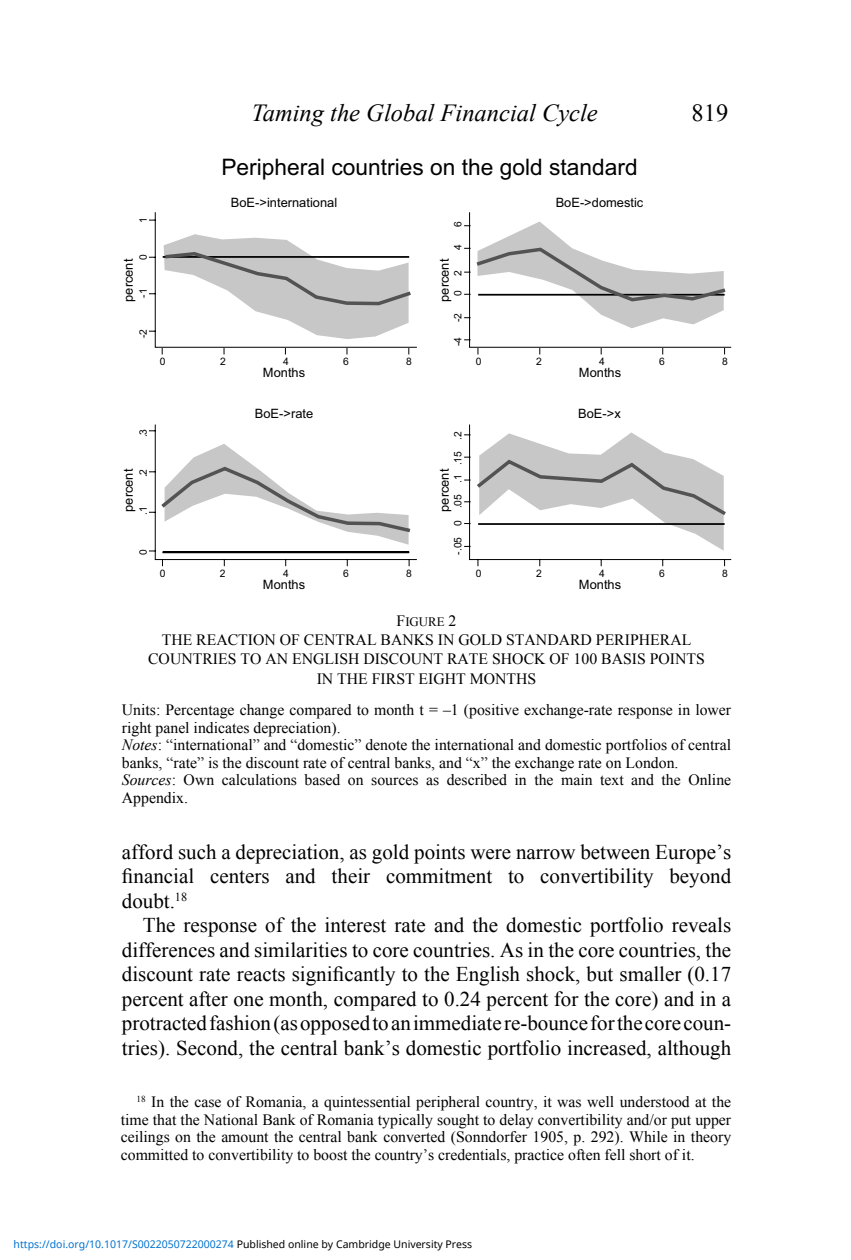
<style>
.page{position:relative;width:851px;height:1260px;background:#fff}
.page>*{position:absolute;margin:0;border:0;box-sizing:border-box;transform-origin:0 0}
.t1{font:italic 24.5px "Times New Roman";color:#000}
.t2{font:24.5px "Times New Roman";color:#000}
.t3{font:22.75px "Arial";color:#000}
.t4{font:21px/24.5px "Times New Roman";color:#000;text-align:justify}
.t5{font:15.75px/17.5px "Times New Roman";color:#000}
.t6{font:12.95px "Arial";color:#000}
.t7{font:12.78px "Times New Roman";color:#000}
.t8{font:10.5px "Noto Sans";color:#0172cf}
.t9{font:10.33px "Arial";color:#000}
.s1{font-size:15.75px}
.s2{font-style:italic}
.s3{color:#000}
</style>
<div class="page">
<svg style="left:149px;top:212px;width:582px;height:355px"></svg>
<hr style="left:163px;top:551px;width:246px;height:2px;background:#000">
<svg style="left:157px;top:246px;width:572px;height:289px"></svg>
<h1 class="t1" style="left:251px;top:96px;width:348px">Taming the Global Financial Cycle</h1>
<h1 class="t2" style="left:691px;top:96px;width:38px">819</h1>
<h2 class="t3" style="left:221px;top:152px;width:417px">Peripheral countries on the gold standard</h2>
<p class="t6" style="left:231px;top:193px;width:108px">BoE-&gt;international</p>
<p class="t6" style="left:555px;top:193px;width:89px">BoE-&gt;domestic</p>
<p class="t9" style="left:136px;top:223px;width:7px;rotate:-90deg">1</p>
<p class="t9" style="left:451px;top:227px;width:7px;rotate:-90deg">6</p>
<p class="t9" style="left:451px;top:250px;width:7px;rotate:-90deg">4</p>
<p class="t9" style="left:136px;top:260px;width:7px;rotate:-90deg">0</p>
<p class="t6" style="left:120px;top:302px;width:44px;rotate:-90deg">percent</p>
<p class="t9" style="left:136px;top:298px;width:11px;rotate:-90deg">-1</p>
<p class="t6" style="left:436px;top:302px;width:44px;rotate:-90deg">percent</p>
<p class="t9" style="left:451px;top:276px;width:7px;rotate:-90deg">2</p>
<p class="t9" style="left:451px;top:296px;width:7px;rotate:-90deg">0</p>
<p class="t9" style="left:451px;top:322px;width:11px;rotate:-90deg">-2</p>
<p class="t9" style="left:136px;top:338px;width:11px;rotate:-90deg">-2</p>
<p class="t9" style="left:451px;top:346px;width:11px;rotate:-90deg">-4</p>
<p class="t9" style="left:160px;top:355px;width:7px">0</p>
<p class="t9" style="left:220px;top:355px;width:7px">2</p>
<p class="t9" style="left:283px;top:355px;width:7px">4</p>
<p class="t9" style="left:343px;top:355px;width:7px">6</p>
<p class="t9" style="left:406px;top:355px;width:7px">8</p>
<p class="t9" style="left:476px;top:355px;width:7px">0</p>
<p class="t9" style="left:536px;top:355px;width:7px">2</p>
<p class="t9" style="left:599px;top:355px;width:7px">4</p>
<p class="t9" style="left:659px;top:355px;width:7px">6</p>
<p class="t9" style="left:722px;top:355px;width:7px">8</p>
<p class="t6" style="left:263px;top:364px;width:44px">Months</p>
<p class="t6" style="left:579px;top:364px;width:44px">Months</p>
<p class="t6" style="left:255px;top:405px;width:60px">BoE-&gt;rate</p>
<p class="t6" style="left:578px;top:405px;width:44px">BoE-&gt;x</p>
<p class="t9" style="left:136px;top:437px;width:10px;rotate:-90deg">.3</p>
<p class="t9" style="left:451px;top:555px;width:125px;rotate:-90deg">-.05 0 .05 .1 .15 .2</p>
<p class="t6" style="left:436px;top:512px;width:44px;rotate:-90deg">percent</p>
<p class="t6" style="left:120px;top:512px;width:44px;rotate:-90deg">percent</p>
<p class="t9" style="left:136px;top:477px;width:10px;rotate:-90deg">.2</p>
<p class="t9" style="left:136px;top:515px;width:10px;rotate:-90deg">.1</p>
<p class="t9" style="left:136px;top:555px;width:7px;rotate:-90deg">0</p>
<p class="t9" style="left:160px;top:566px;width:7px">0</p>
<p class="t9" style="left:220px;top:566px;width:7px">2</p>
<p class="t9" style="left:283px;top:566px;width:7px">4</p>
<p class="t9" style="left:343px;top:566px;width:7px">6</p>
<p class="t9" style="left:406px;top:566px;width:7px">8</p>
<p class="t9" style="left:476px;top:566px;width:7px">0</p>
<p class="t9" style="left:536px;top:566px;width:7px">2</p>
<p class="t9" style="left:599px;top:566px;width:7px">4</p>
<p class="t9" style="left:659px;top:566px;width:7px">6</p>
<p class="t9" style="left:722px;top:566px;width:7px">8</p>
<p class="t6" style="left:263px;top:576px;width:44px">Months</p>
<p class="t6" style="left:579px;top:576px;width:44px">Months</p>
<p class="t7" style="left:396px;top:613px;width:61px"><span class="s1">F</span>IGURE <span class="s1">2</span></p>
<p class="t5" style="left:162px;top:631px;width:46px">The reaction</p>
<p class="t5" style="left:280px;top:631px;width:36px">of central</p>
<p class="t5" style="left:380px;top:631px;width:12px">banks</p>
<p class="t5" style="left:438px;top:631px;width:33px">in gold</p>
<p class="t5" style="left:506px;top:631px;width:12px">standard</p>
<p class="t5" style="left:596px;top:631px;width:11px">peripheral</p>
<p class="t5" style="left:148px;top:650px;width:11px">countries</p>
<p class="t5" style="left:240px;top:650px;width:72px">to an English</p>
<p class="t5" style="left:363px;top:650px;width:11px">discount</p>
<p class="t5" style="left:447px;top:650px;width:12px">rate</p>
<p class="t5" style="left:492px;top:650px;width:12px">shock</p>
<p class="t5" style="left:549px;top:650px;width:62px">of 100 basis</p>
<p class="t5" style="left:649px;top:650px;width:11px">points</p>
<p class="t5" style="left:316px;top:669px;width:32px">in the</p>
<p class="t5" style="left:372px;top:669px;width:10px">first</p>
<p class="t5" style="left:418px;top:669px;width:11px">eight</p>
<p class="t5" style="left:122px;top:662px;width:611px;line-height:31.5px;text-indent:348px">months<br>Units: Percentage change compared to month t = –1 (positive exchange-rate response in lower</p>
<p class="t5" style="left:122px;top:718px;width:611px">right panel indicates depreciation).<br><span class="s2">Notes</span>: “international” and “domestic” denote the international and domestic portfolios of central banks, “rate” is the discount rate of central banks, and “x” the exchange rate on London.<br><span class="s2">Sources</span>: Own calculations based on sources as described in the main text and the Online Appendix.</p>
<h3 class="t4" style="left:122px;top:839px;width:611px">afford such a depreciation, as gold points were narrow between Europe’s financial centers and their commitment to convertibility beyond doubt.<sup>18</sup></h3>
<p class="t4" style="left:122px;top:913px;width:611px;text-indent:21px">The response of the interest rate and the domestic portfolio reveals differences and similarities to core countries. As in the core countries, the discount rate reacts significantly to the English shock, but smaller (0.17 percent after one month, compared to 0.24 percent for the core) and in a protracted fashion (as opposed to an immediate re-bounce for the core coun&shy;tries). Second, the central bank’s domestic portfolio increased, although</p>
<p class="t5" style="left:121px;top:1093px;width:612px;text-align:justify;text-indent:16px"><sup>18</sup> In the case of Romania, a quintessential peripheral country, it was well understood at the time that the National Bank of Romania typically sought to delay convertibility and/or put upper ceilings on the amount the central bank converted (Sonndorfer 1905, p. 292). While in theory committed to convertibility to boost the country’s credentials, practice often fell short of it.</p>
<p class="t8" style="left:14px;top:1236px;width:460px">https://doi.org/10.1017/S0022050722000274 <span class="s3">Published online by Cambridge University Press</span></p>
</div>
